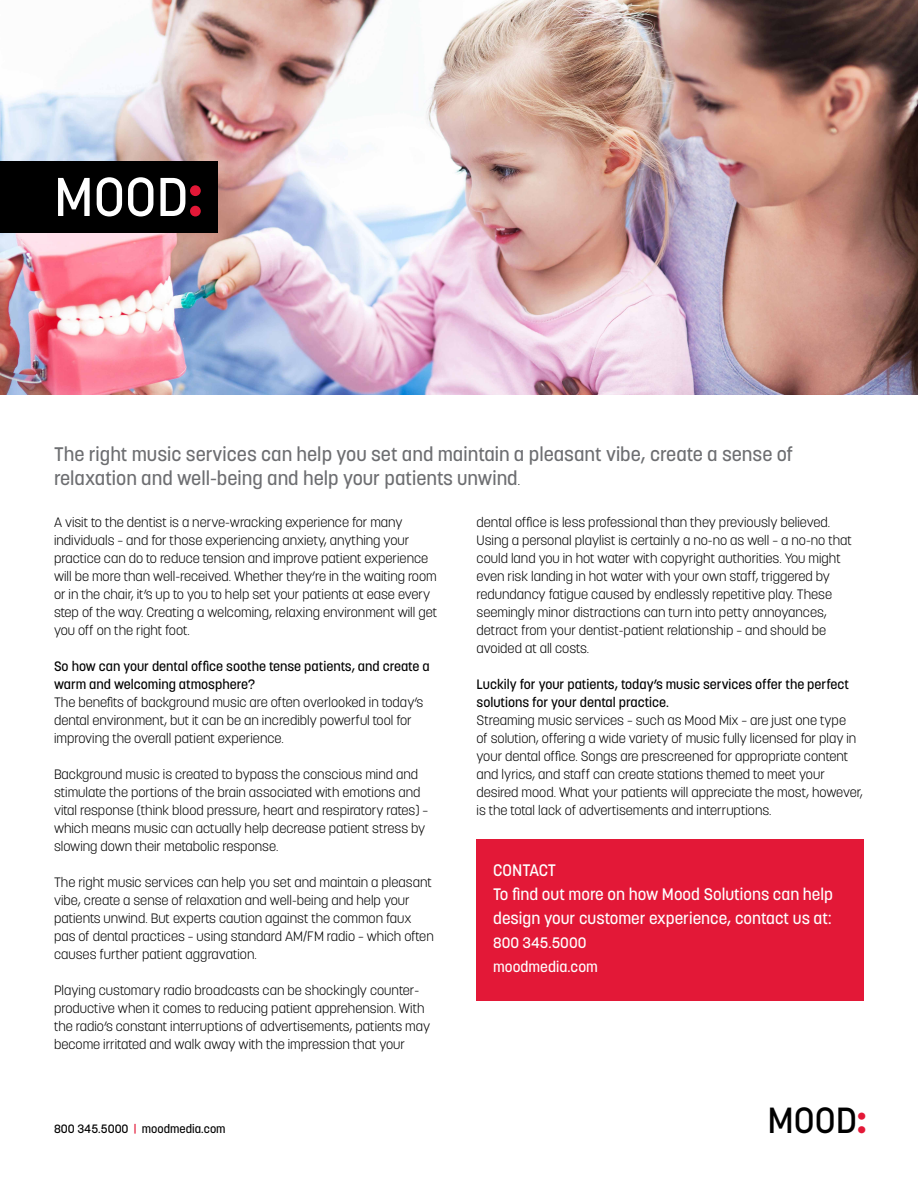
<style>
.page{position:relative;width:918px;height:1188px;background:#fff}
.page>*{position:absolute;margin:0;border:0;box-sizing:border-box;transform-origin:0 0}
.t1{font:500 54px "Korolev";color:#fff}
.t2{font:500 36px "Korolev";color:#000}
.t3{font:500 19.5px/24px "Korolev";color:#6d6e71}
.t4{font:500 16.5px/24px "Korolev";color:#fff}
.t5{font:500 15px/24px "Korolev";color:#fff}
.t6{font:300 13.5px/18px "Korolev";color:#000}
.t7{font:500 13.5px/18px "Korolev";color:#000}
.t8{font:500 12px "Korolev";color:#000}
.s1{font-weight:800;color:#e31837}
.s2{font-weight:300;font-size:13.5px;color:#000}
.s3{color:#e31837}
</style>
<div class="page">
<img style="left:0;top:0;width:918px;height:394px">
<div style="left:0;top:161px;width:218px;height:72px;background:#000"></div>
<div style="left:477px;top:839px;width:387px;height:162px;background:#e31837"></div>
<h1 class="t1" style="left:54px;top:163px;width:150px">MOOD<span class="s1">:</span></h1>
<h3 class="t3" style="left:54px;top:442px;width:741px">The right music services can help you set and maintain a pleasant vibe, create a sense of relaxation and well-being and help your patients unwind<span class="s2">.</span></h3>
<p class="t6" style="left:54px;top:513px;width:385px">A visit to the dentist is a nerve-wracking experience for many individuals – and for those experiencing anxiety, anything your practice can do to reduce tension and improve patient experience will be more than well-received. Whether they’re in the waiting room or in the chair, it’s up to you to help set your patients at ease every step of the way. Creating a welcoming, relaxing environment will get you off on the right foot.</p>
<p class="t7" style="left:54px;top:657px;width:377px">So how can your dental office soothe tense patients, and create a warm and welcoming atmosphere?</p>
<p class="t6" style="left:54px;top:693px;width:371px">The benefits of background music are often overlooked in today’s dental environment, but it can be an incredibly powerful tool for improving the overall patient experience.</p>
<p class="t6" style="left:54px;top:765px;width:376px">Background music is created to bypass the conscious mind and stimulate the portions of the brain associated with emotions and vital response (think blood pressure, heart and respiratory rates) – which means music can actually help decrease patient stress by slowing down their metabolic response.</p>
<p class="t6" style="left:54px;top:873px;width:381px">The right music services can help you set and maintain a pleasant vibe, create a sense of relaxation and well-being and help your patients unwind. But experts caution against the common faux pas of dental practices – using standard AM/FM radio – which often causes further patient aggravation.</p>
<p class="t6" style="left:54px;top:981px;width:378px">Playing customary radio broadcasts can be shockingly counter&shy;productive when it comes to reducing patient apprehension. With the radio’s constant interruptions of advertisements, patients may become irritated and walk away with the impression that your</p>
<p class="t8" style="left:54px;top:1121px;width:173px">800 345.5000 <span class="s3">|</span> moodmedia.com</p>
<p class="t6" style="left:477px;top:513px;width:377px">dental office is less professional than they previously believed.<br>Using a personal playlist is certainly a no-no as well – a no-no that could land you in hot water with copyright authorities. You might even risk landing in hot water with your own staff, triggered by redundancy fatigue caused by endlessly repetitive play. These seemingly minor distractions can turn into petty annoyances, detract from your dentist-patient relationship – and should be avoided at all costs.</p>
<p class="t7" style="left:477px;top:675px;width:374px">Luckily for your patients, today’s music services offer the perfect solutions for your dental practice.</p>
<p class="t6" style="left:477px;top:711px;width:388px">Streaming music services – such as Mood Mix – are just one type<br>of solution, offering a wide variety of music fully licensed for play in your dental office. Songs are prescreened for appropriate content and lyrics, and staff can create stations themed to meet your desired mood. What your patients will appreciate the most, however, is the total lack of advertisements and interruptions.</p>
<p class="t4" style="left:493px;top:858px;width:341px">CONTACT<br>To find out more on how Mood Solutions can help design your customer experience, contact us at:</p>
<p class="t5" style="left:493px;top:930px;width:106px">800 345.5000 moodmedia.com</p>
<h2 class="t2" style="left:767px;top:1097px;width:100px">MOOD<span class="s1">:</span></h2>
</div>
